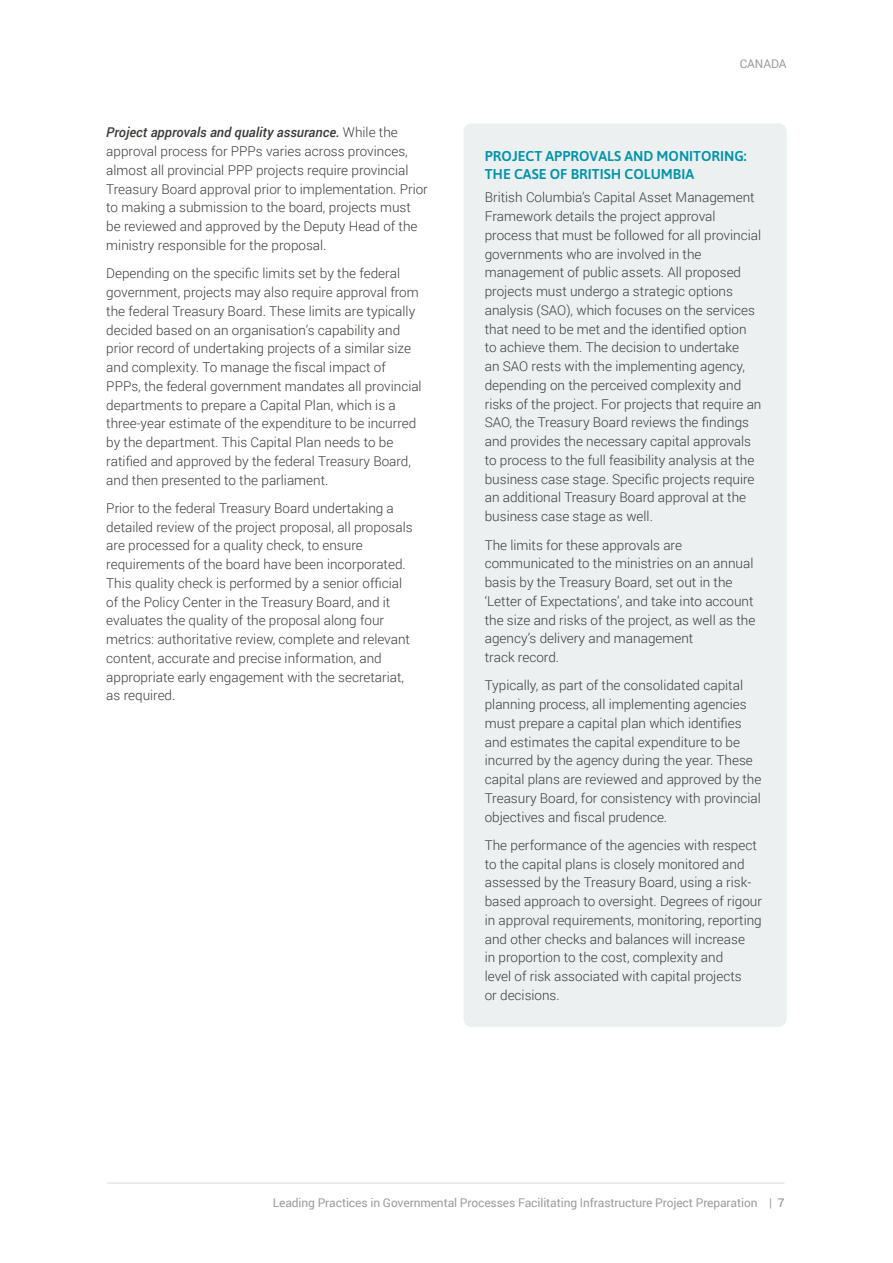
<style>
.page{position:relative;width:893px;height:1263px;background:#fff}
.page>*{position:absolute;margin:0;border:0;box-sizing:border-box;transform-origin:0 0}
.t1{font:500 14.25px "Asap";color:#0094aa}
.t2{font:300 13.5px/18.8px "Roboto";color:#3c3c3b}
.t3{font:12px "Roboto";letter-spacing:-.01em;color:#9d9d9c}
.s1{font-weight:500;font-style:italic}
.s2{font-weight:500}
</style>
<div class="page">
<div style="left:463px;top:123px;width:324px;height:904px;background:#ecf0f1;border-radius:8px"></div>
<hr style="left:107px;top:1183px;width:677px;height:1px;background:#dadada">
<p class="t2" style="left:106px;top:123px;width:323px"><span class="s1">Project approvals and quality assurance.</span> While the approval process for PPPs varies across provinces, almost all provincial PPP projects require provincial Treasury Board approval prior to implementation. Prior to making a submission to the board, projects must be reviewed and approved by the Deputy Head of the ministry responsible for the proposal.</p>
<p class="t2" style="left:106px;top:264px;width:317px">Depending on the specific limits set by the federal government, projects may also require approval from the federal Treasury Board. These limits are typically decided based on an organisation’s capability and prior record of undertaking projects of a similar size and complexity. To manage the fiscal impact of PPPs, the federal government mandates all provincial departments to prepare a Capital Plan, which is a three-year estimate of the expenditure to be incurred by the department. This Capital Plan needs to be ratified and approved by the federal Treasury Board, and then presented to the parliament.</p>
<p class="t2" style="left:106px;top:498px;width:308px">Prior to the federal Treasury Board undertaking a detailed review of the project proposal, all proposals are processed for a quality check, to ensure requirements of the board have been incorporated.<br>This quality check is performed by a senior official of the Policy Center in the Treasury Board, and it evaluates the quality of the proposal along four metrics: authoritative review, complete and relevant content, accurate and precise information, and appropriate early engagement with the secretariat, as required.</p>
<p class="t3" style="left:740px;top:56px;width:9px">CANA</p>
<p class="t3" style="left:771px;top:56px;width:17px">DA</p>
<p class="t1" style="left:485px;top:146px;width:79px">PROJ ECT APPROV</p>
<p class="t1" style="left:598px;top:146px;width:68px">ALS AND MONI</p>
<p class="t1" style="left:693px;top:146px;width:18px">TORING</p>
<p class="t1" style="left:744px;top:146px;width:4px">:</p>
<p class="t1" style="left:485px;top:165px;width:211px">THE CASE OF BRITISH COLUMBIA</p>
<p class="t2" style="left:485px;top:188px;width:278px">British Columbia’s Capital Asset Management Framework details the project approval process that must be followed for all provincial governments who are involved in the management of public assets. All proposed projects must undergo a strategic options analysis (SAO), which focuses on the services that need to be met and the identified option to achieve them. The decision to undertake<br>an SAO rests with the implementing agency, depending on the perceived complexity and risks of the project. For projects that require an SAO, the Treasury Board reviews the findings and provides the necessary capital approvals to process to the full feasibility analysis at the business case stage. Specific projects require an additional Treasury Board approval at the business case stage as well.</p>
<p class="t2" style="left:485px;top:535px;width:272px">The limits for these approvals are communicated to the ministries on an annual basis by the Treasury Board, set out in the ‘Letter of Expectations’, and take into account the size and risks of the project, as well as the agency’s delivery and management<br>track record.</p>
<p class="t2" style="left:485px;top:676px;width:278px">Typically, as part of the consolidated capital planning process, all implementing agencies must prepare a capital plan which identifies and estimates the capital expenditure to be incurred by the agency during the year. These capital plans are reviewed and approved by the Treasury Board, for consistency with provincial objectives and fiscal prudence.</p>
<p class="t2" style="left:485px;top:835px;width:279px">The performance of the agencies with respect to the capital plans is closely monitored and assessed by the Treasury Board, using a risk&shy;based approach to oversight. Degrees of rigour in approval requirements, monitoring, reporting and other checks and balances will increase<br>in proportion to the cost, complexity and<br>level of risk associated with capital projects<br>or decisions.</p>
<p class="t3" style="left:273px;top:1194px;width:513px">Leading Practices in Governmental Processes Facilitating Infrastructure Project Preparation | <span class="s2">7</span></p>
</div>
